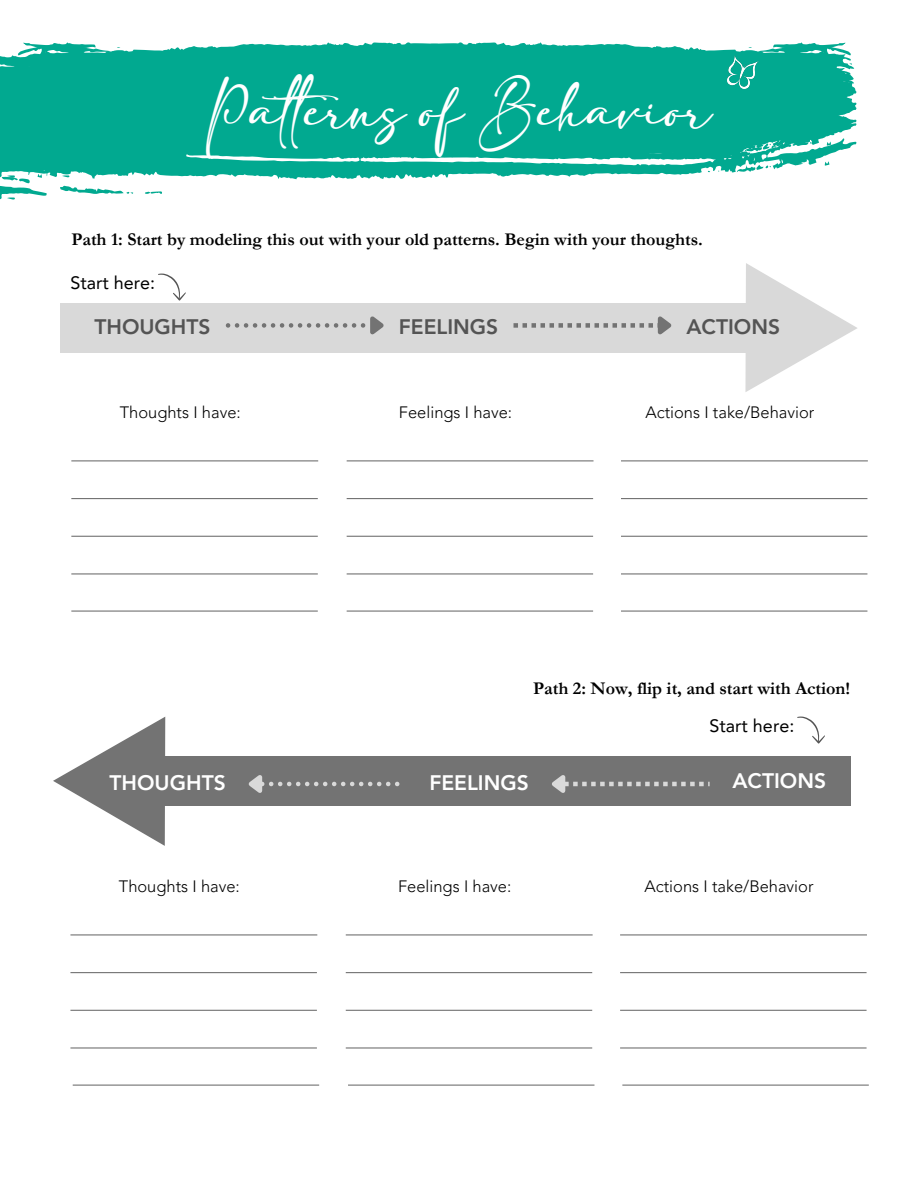
<style>
.page{position:relative;width:918px;height:1188px;background:#fff}
.page>*{position:absolute;margin:0;border:0;box-sizing:border-box;transform-origin:0 0}
.t1{font:42px "adelia";color:#fff}
.t2{font:800 21px "Avenir LT Pro";color:#545454}
.t3{font:800 21px "Avenir LT Pro";color:#fff}
.t4{font:700 18px "Garamond";color:#000}
.t5{font:18px "Avenir LT Pro";color:#000}
.t6{font:300 16.5px "Avenir LT Pro";color:#000}
</style>
<div class="page">
<svg style="left:0;top:178px;width:404px;height:22px"></svg>
<svg style="left:13px;top:166px;width:770px;height:12px;fill:#01a990"></svg>
<svg style="left:18px;top:43px;width:833px;height:12px;fill:#01a990"></svg>
<div style="left:0;top:55px;width:856px;height:111px;background:#01a990"></div>
<img style="left:727px;top:56px;width:31px;height:32px">
<div style="left:491px;top:303px;width:256px;height:50px;background:#d9d9d9"></div>
<svg style="left:745px;top:263px;width:112px;height:129px"></svg>
<div style="left:60px;top:303px;width:446px;height:49px;background:#d9d9d9"></div>
<div style="left:164px;top:756px;width:256px;height:50px;background:#737373"></div>
<svg style="left:53px;top:717px;width:112px;height:129px"></svg>
<div style="left:405px;top:757px;width:445px;height:49px;background:#737373"></div>
<svg style="left:226px;top:316px;width:158px;height:19px"></svg>
<svg style="left:248px;top:775px;width:151px;height:18px"></svg>
<svg style="left:514px;top:316px;width:158px;height:19px"></svg>
<svg style="left:552px;top:775px;width:158px;height:18px"></svg>
<hr style="left:71px;top:460px;width:247px;height:1px;background:#737373">
<hr style="left:71px;top:498px;width:247px;height:1px;background:#737373">
<hr style="left:71px;top:536px;width:247px;height:1px;background:#737373">
<hr style="left:71px;top:573px;width:247px;height:2px;background:#737373">
<hr style="left:71px;top:611px;width:247px;height:1px;background:#737373">
<hr style="left:73px;top:1085px;width:246px;height:1px;background:#737373">
<hr style="left:70px;top:934px;width:247px;height:1px;background:#737373">
<hr style="left:70px;top:972px;width:247px;height:1px;background:#737373">
<hr style="left:70px;top:1010px;width:247px;height:1px;background:#737373">
<hr style="left:70px;top:1047px;width:247px;height:2px;background:#737373">
<hr style="left:347px;top:460px;width:247px;height:1px;background:#737373">
<hr style="left:347px;top:498px;width:246px;height:1px;background:#737373">
<hr style="left:347px;top:536px;width:246px;height:1px;background:#737373">
<hr style="left:347px;top:573px;width:246px;height:2px;background:#737373">
<hr style="left:347px;top:611px;width:246px;height:1px;background:#737373">
<hr style="left:348px;top:1085px;width:246px;height:1px;background:#737373">
<hr style="left:346px;top:934px;width:247px;height:1px;background:#737373">
<hr style="left:346px;top:972px;width:246px;height:1px;background:#737373">
<hr style="left:346px;top:1010px;width:246px;height:1px;background:#737373">
<hr style="left:346px;top:1047px;width:246px;height:2px;background:#737373">
<hr style="left:621px;top:460px;width:247px;height:1px;background:#737373">
<hr style="left:621px;top:498px;width:246px;height:1px;background:#737373">
<hr style="left:621px;top:536px;width:246px;height:1px;background:#737373">
<hr style="left:621px;top:573px;width:246px;height:2px;background:#737373">
<hr style="left:621px;top:611px;width:246px;height:1px;background:#737373">
<hr style="left:622px;top:1085px;width:247px;height:1px;background:#737373">
<hr style="left:620px;top:934px;width:247px;height:1px;background:#737373">
<hr style="left:620px;top:972px;width:247px;height:1px;background:#737373">
<hr style="left:620px;top:1010px;width:247px;height:1px;background:#737373">
<hr style="left:620px;top:1047px;width:247px;height:2px;background:#737373">
<svg style="left:158px;top:274px;width:28px;height:27px"></svg>
<svg style="left:797px;top:717px;width:28px;height:27px"></svg>
<p class="t1" style="left:206px;top:95px;width:507px">Paterns of Behavior</p>
<p class="t4" style="left:71px;top:230px;width:633px">Path 1: Start by modeling this out with your old patterns. Begin with your thoughts.</p>
<h1 class="t5" style="left:70px;top:275px;width:86px">Start here:</h1>
<p class="t2" style="left:94px;top:318px;width:118px">THOUGHTS</p>
<h2 class="t2" style="left:399px;top:318px;width:101px">FEELINGS</h2>
<h2 class="t2" style="left:687px;top:318px;width:95px">ACTIONS</h2>
<p class="t6" style="left:120px;top:405px;width:123px">Thoughts I have:</p>
<p class="t6" style="left:399px;top:405px;width:115px">Feelings I have:</p>
<p class="t6" style="left:645px;top:405px;width:170px">Actions I take/Behavior</p>
<p class="t4" style="left:533px;top:678px;width:318px">Path 2: Now, flip it, and start with Action!</p>
<h3 class="t5" style="left:710px;top:718px;width:86px">Start here:</h3>
<p class="t3" style="left:110px;top:775px;width:118px">THOUGHTS</p>
<h2 class="t3" style="left:429px;top:775px;width:101px">FEELINGS</h2>
<p class="t3" style="left:733px;top:772px;width:95px">ACTIONS</p>
<p class="t6" style="left:119px;top:879px;width:123px">Thoughts I have:</p>
<p class="t6" style="left:398px;top:879px;width:115px">Feelings I have:</p>
<p class="t6" style="left:645px;top:879px;width:170px">Actions I take/Behavior</p>
</div>
